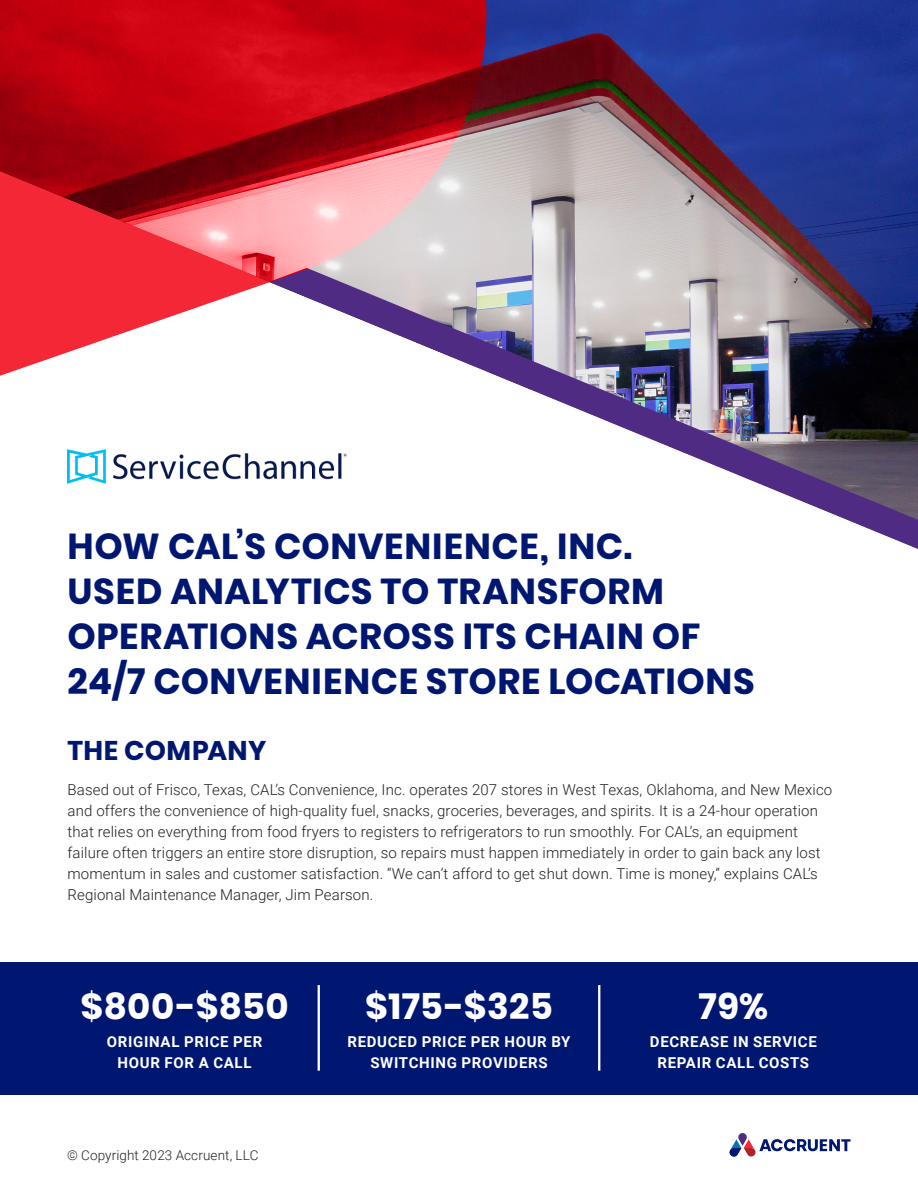
<style>
.page{position:relative;width:918px;height:1188px;background:#fff}
.page>*{position:absolute;margin:0;border:0;box-sizing:border-box;transform-origin:0 0}
.Heading1{font:700 36px/45px "Poppins";letter-spacing:.015em;color:#001771}
.Heading1-2{font:700 36px "Poppins";letter-spacing:.01em;color:#fff}
.Heading1-3{font:700 27px "Poppins";letter-spacing:.01em;color:#001771}
.Bodycopy{font:300 15px/21px "Roboto";letter-spacing:.01em;color:#231f20}
.Bodycopy-2{font:700 15px/21px "Roboto";letter-spacing:.045em;color:#fff;text-align:center}
.Footer_Copyrite{font:300 13.5px "Roboto";letter-spacing:.01em;color:#231f20}
</style>
<div class="page">
<div style="left:0;top:962px;width:918px;height:133px;background:#001771"></div>
<svg style="left:730px;top:1133px;width:120px;height:24px"></svg>
<img style="left:510px;top:0;width:408px;height:268px">
<img style="left:510px;top:268px;width:408px;height:281px">
<svg style="left:0;top:0;width:510px;height:381px;background:#cc5460"></svg>
<img style="left:67px;top:449px;width:280px;height:35px">
<hr style="left:318px;top:985px;width:2px;height:86px;background:#fff">
<hr style="left:598px;top:985px;width:2px;height:86px;background:#fff">
<p class="Heading1" style="left:68px;top:524px;width:689px">HOW CAL’S CONVENIENCE, INC.<br>USED ANALYTICS TO TRANSFORM<br>OPERATIONS ACROSS ITS CHAIN OF<br>24/7 CONVENIENCE STORE LOCATIONS</p>
<p class="Heading1-3" style="left:68px;top:735px;width:200px">THE COMPANY</p>
<p class="Bodycopy" style="left:68px;top:778px;width:766px">Based out of Frisco, Texas, CAL’s Convenience, Inc. operates 207 stores in West Texas, Oklahoma, and New Mexico and offers the convenience of high-quality fuel, snacks, groceries, beverages, and spirits. It is a 24-hour operation that relies on everything from food fryers to registers to refrigerators to run smoothly. For CAL’s, an equipment failure often triggers an entire store disruption, so repairs must happen immediately in order to gain back any lost momentum in sales and customer satisfaction. “We can’t afford to get shut down. Time is money,” explains CAL’s Regional Maintenance Manager, Jim Pearson.</p>
<p class="Heading1-2" style="left:81px;top:985px;width:209px">$800-$850</p>
<p class="Bodycopy-2" style="left:107px;top:1030px;width:157px">ORIGINAL PRICE PER<br>HOUR FOR A CALL</p>
<p class="Footer_Copyrite" style="left:67px;top:1146px;width:193px">© Copyright 2023 Accruent, LLC</p>
<p class="Heading1-2" style="left:365px;top:985px;width:189px">$175-$325</p>
<p class="Bodycopy-2" style="left:347px;top:1030px;width:225px">REDUCED PRICE PER HOUR BY<br>SWITCHING PROVIDERS</p>
<p class="Heading1-2" style="left:699px;top:985px;width:71px">79%</p>
<p class="Bodycopy-2" style="left:650px;top:1030px;width:168px">DECREASE IN SERVICE<br>REPAIR CALL COSTS</p>
</div>
